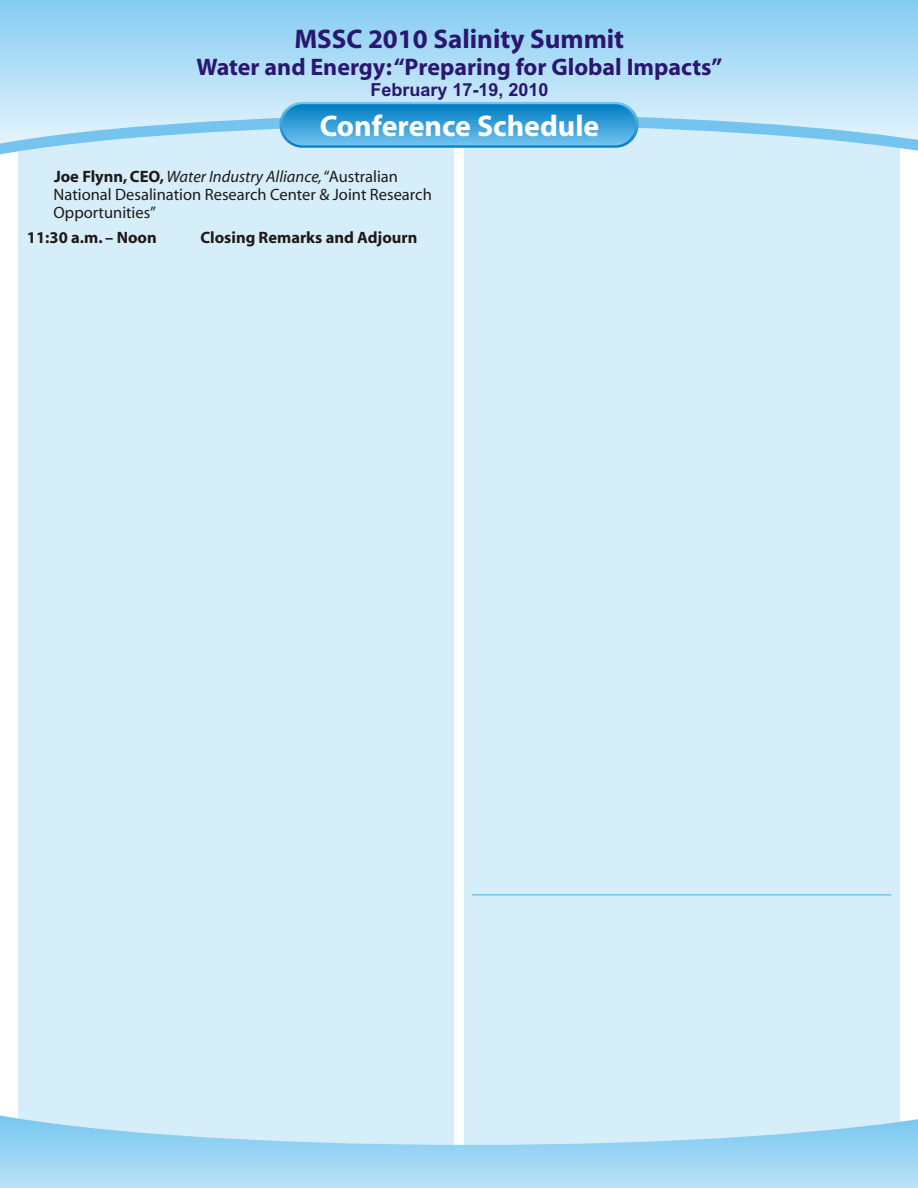
<style>
.page{position:relative;width:918px;height:1188px;background:#fff}
.page>*{position:absolute;margin:0;border:0;box-sizing:border-box;transform-origin:0 0}
.t1{font:700 30px "Myriad";color:#fff}
.t2{font:700 27px "Myriad";color:#291770}
.t3{font:700 24px "Myriad";color:#291770}
.t4{font:700 18px "Arial";color:#291770}
.t5{font:16.5px/17.9px "Myriad";color:#1f1a17}
.t6{font:700 16.5px "Myriad";color:#1f1a17}
.s1{font-weight:700}
.s2{font-style:italic}
</style>
<div class="page">
<div style="left:19px;top:113px;width:435px;height:1075px;background:#d6edfa"></div>
<div style="left:464px;top:113px;width:435px;height:1075px;background:#d6edfa"></div>
<hr style="left:472px;top:894px;width:419px;height:2px;background:#75c4f0">
<svg style="left:0;top:0;width:918px;height:149px;background:#abdbf5"></svg>
<svg style="left:0;top:1110px;width:918px;height:78px"></svg>
<svg style="left:279px;top:102px;width:360px;height:46px;background:#47a7dc"></svg>
<div style="left:282px;top:104px;width:353px;height:41px;background:linear-gradient(to bottom,#007cc3,#71c2ee);border-radius:21px"></div>
<h2 class="t2" style="left:294px;top:28px;width:331px">MSSC 2010 Salinity Summit</h2>
<h3 class="t3" style="left:196px;top:57px;width:527px">Water and Energy:“Preparing for Global Impacts”</h3>
<p class="t4" style="left:370px;top:83px;width:180px">February 17-19, 2010</p>
<h1 class="t1" style="left:320px;top:113px;width:281px">Conference Schedule</h1>
<p class="t5" style="left:54px;top:169px;width:380px"><span class="s1">Joe Flynn, CEO,</span> <span class="s2">Water Industry Alliance,</span>“Australian<br>National Desalination Research Center &amp; Joint Research<br>Opportunities”</p>
<p class="t6" style="left:27px;top:231px;width:131px">11:30 a.m. – Noon</p>
<p class="t6" style="left:200px;top:231px;width:219px">Closing Remarks and Adjourn</p>
</div>
